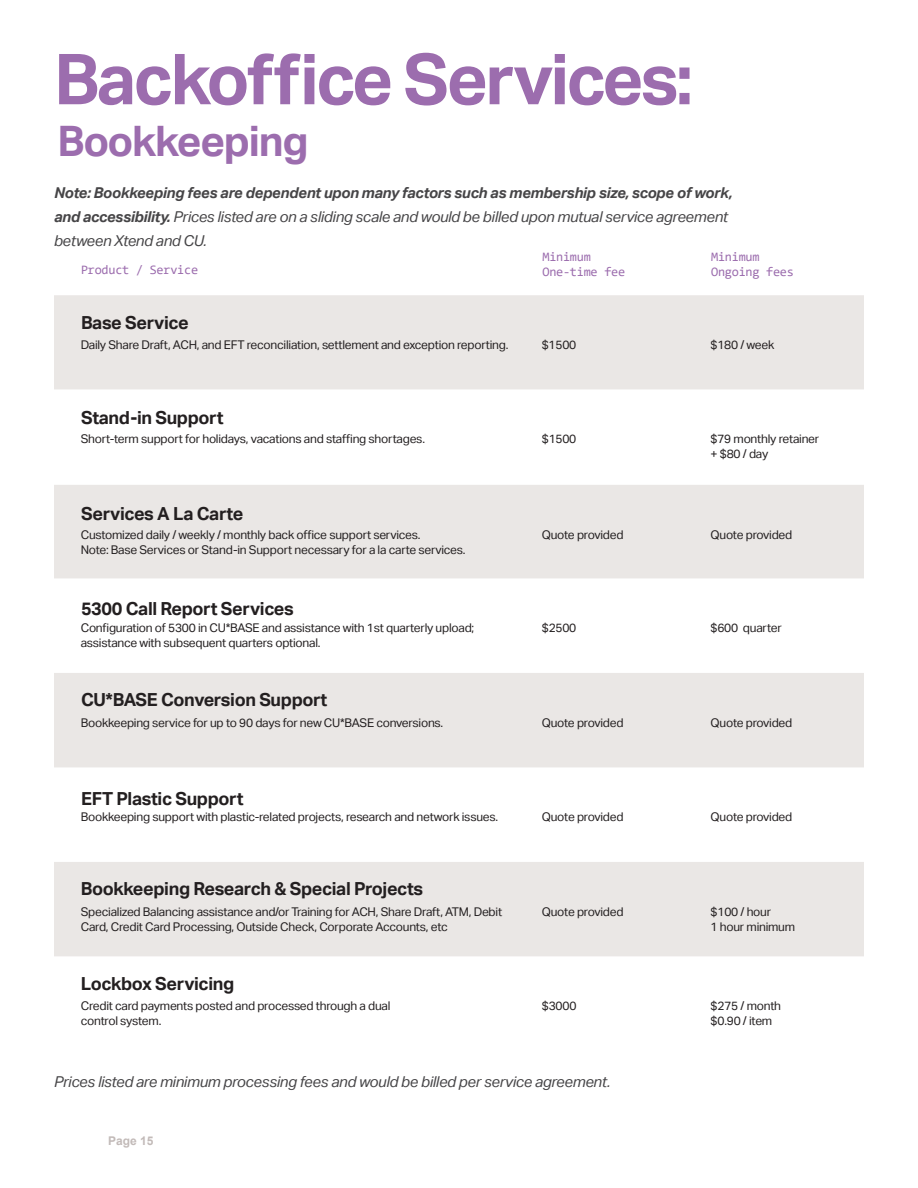
<style>
.page{position:relative;width:918px;height:1188px;background:#fff}
.page>*{position:absolute;margin:0;border:0;box-sizing:border-box;transform-origin:0 0}
.t1{font:700 70.35px "Aktiv Grotesk";letter-spacing:-.04em;color:#9c6dae}
.t2{font:700 42px "Aktiv Grotesk";letter-spacing:-.03em;color:#9c6dae}
.t3{font:700 18px "Aktiv Grotesk";letter-spacing:-.02em;color:#231f20}
.t4{font:italic 700 15px/24px "Aktiv Grotesk";letter-spacing:-.02em;color:#464547}
.t5{font:italic 15px "Aktiv Grotesk";letter-spacing:-.02em;color:#464547}
.t6{font:12.9px "Consolas";letter-spacing:-.02em;color:#9c6dae}
.t7{font:12px/15px "Aktiv Grotesk";letter-spacing:-.02em;color:#231f20}
.t8{font:700 12px "Arial";color:#c2bab8}
.s1{font-weight:400}
</style>
<div class="page">
<svg style="left:54px;top:295px;width:810px;height:661px;fill:#eae7e5"></svg>
<p class="t1" style="left:54px;top:39px;width:641px">Backoffice Services:</p>
<p class="t2" style="left:58px;top:117px;width:252px">Bookkeeping</p>
<p class="t4" style="left:54px;top:181px;width:680px">Note: Bookkeeping fees are dependent upon many factors such as membership size, scope of work, and accessibility. <span class="s1">Prices listed are on a sliding scale and would be billed upon mutual service agreement between Xtend and CU.</span></p>
<p class="t6" style="left:81px;top:261px;width:119px">Product / Service</p>
<p class="t3" style="left:81px;top:312px;width:109px">Base Service</p>
<p class="t6" style="left:542px;top:248px;width:50px">Minimum</p>
<p class="t6" style="left:542px;top:263px;width:84px">One-time fee</p>
<p class="t6" style="left:711px;top:248px;width:50px">Minimum</p>
<p class="t6" style="left:711px;top:263px;width:84px">Ongoing fees</p>
<p class="t7" style="left:81px;top:338px;width:429px">Daily Share Draft, ACH, and EFT reconciliation, settlement and exception reporting.</p>
<p class="t7" style="left:542px;top:338px;width:36px">$1500</p>
<p class="t7" style="left:711px;top:338px;width:65px">$180 / week</p>
<p class="t3" style="left:81px;top:408px;width:144px">Stand-in Support</p>
<p class="t7" style="left:81px;top:432px;width:346px">Short-term support for holidays, vacations and staffing shortages.</p>
<p class="t7" style="left:542px;top:432px;width:36px">$1500</p>
<p class="t7" style="left:711px;top:432px;width:110px">$79 monthly retainer</p>
<p class="t7" style="left:711px;top:447px;width:59px">+ $80 / day</p>
<p class="t3" style="left:81px;top:503px;width:164px">Services A La Carte</p>
<p class="t7" style="left:81px;top:527px;width:341px">Customized daily / weekly / monthly back office support services.</p>
<p class="t7" style="left:81px;top:542px;width:386px">Note: Base Services or Stand-in Support necessary for a la carte services.</p>
<p class="t3" style="left:81px;top:598px;width:214px">5300 Call Report Services</p>
<p class="t7" style="left:542px;top:527px;width:83px">Quote provided</p>
<p class="t7" style="left:711px;top:527px;width:83px">Quote provided</p>
<p class="t7" style="left:81px;top:621px;width:395px">Configuration of 5300 in CU*BASE and assistance with 1st quarterly upload; assistance with subsequent quarters optional.</p>
<p class="t7" style="left:542px;top:621px;width:36px">$2500</p>
<p class="t7" style="left:711px;top:621px;width:73px">$600 quarter</p>
<p class="t3" style="left:81px;top:689px;width:248px">CU*BASE Conversion Support</p>
<p class="t7" style="left:81px;top:715px;width:364px">Bookkeeping service for up to 90 days for new CU*BASE conversions.</p>
<p class="t7" style="left:542px;top:715px;width:83px">Quote provided</p>
<p class="t7" style="left:711px;top:715px;width:83px">Quote provided</p>
<p class="t3" style="left:81px;top:789px;width:164px">EFT Plastic Support</p>
<p class="t7" style="left:81px;top:810px;width:419px">Bookkeeping support with plastic-related projects, research and network issues.</p>
<p class="t7" style="left:542px;top:810px;width:83px">Quote provided</p>
<p class="t7" style="left:711px;top:810px;width:83px">Quote provided</p>
<p class="t3" style="left:81px;top:879px;width:344px">Bookkeeping Research &amp; Special Projects</p>
<p class="t7" style="left:81px;top:904px;width:423px">Specialized Balancing assistance and/or Training for ACH, Share Draft, ATM, Debit<br>Card, Credit Card Processing, Outside Check, Corporate Accounts, etc</p>
<p class="t7" style="left:542px;top:904px;width:83px">Quote provided</p>
<p class="t7" style="left:711px;top:904px;width:62px">$100 / hour</p>
<p class="t7" style="left:711px;top:919px;width:86px">1 hour minimum</p>
<p class="t3" style="left:81px;top:973px;width:155px">Lockbox Servicing</p>
<p class="t7" style="left:81px;top:999px;width:311px">Credit card payments posted and processed through a dual</p>
<p class="t7" style="left:81px;top:1014px;width:82px">control system.</p>
<p class="t7" style="left:542px;top:999px;width:36px">$3000</p>
<p class="t7" style="left:711px;top:999px;width:72px">$275 / month</p>
<p class="t7" style="left:711px;top:1014px;width:63px">$0.90 / item</p>
<p class="t5" style="left:54px;top:1073px;width:558px">Prices listed are minimum processing fees and would be billed per service agreement.</p>
<p class="t8" style="left:108px;top:1132px;width:47px">Page 15</p>
</div>
